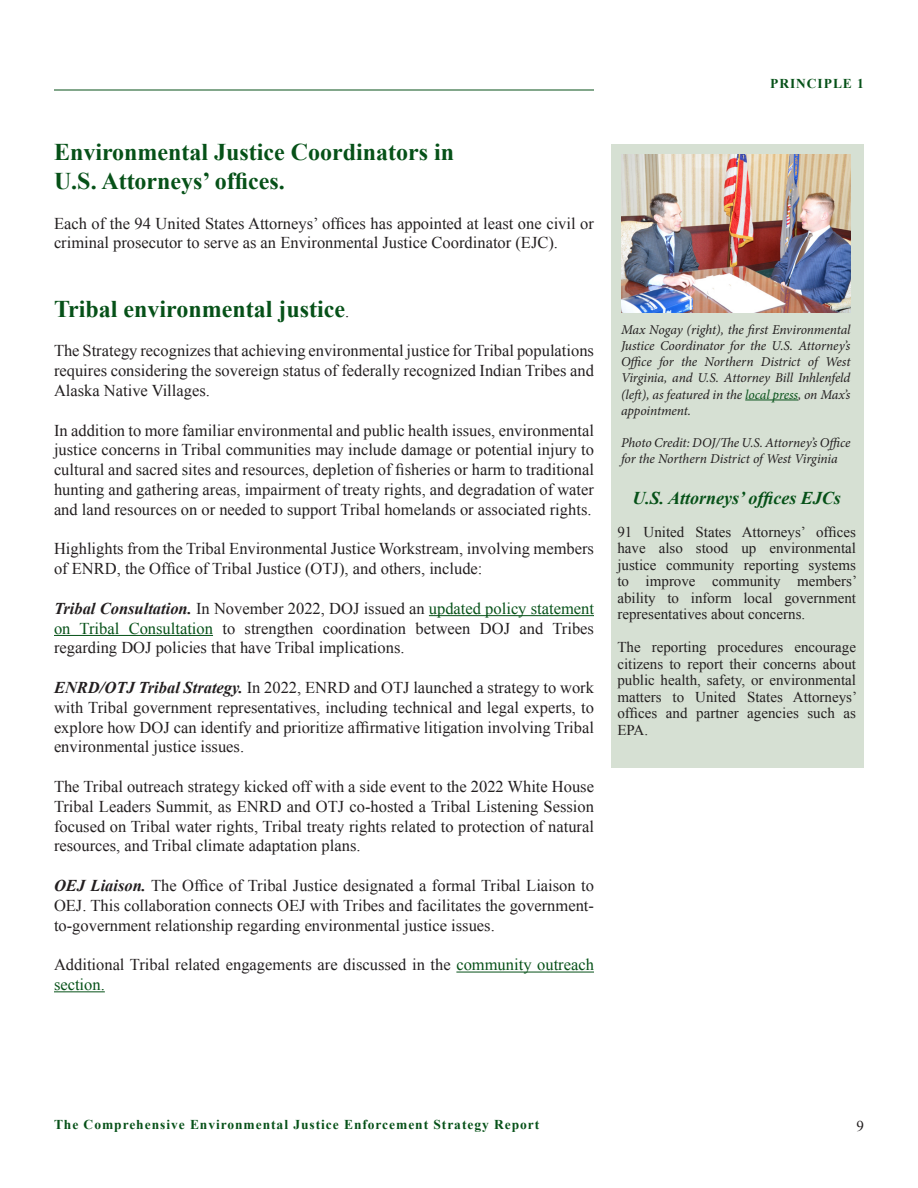
<style>
.page{position:relative;width:918px;height:1188px;background:#fff}
.page>*{position:absolute;margin:0;border:0;box-sizing:border-box;transform-origin:0 0}
.t1{font:700 24px "Times New Roman";color:#065118}
.t2{font:italic 700 18px "Times New Roman";color:#065118}
.t3{font:16.5px/19.8px "Times New Roman";color:#231f20;text-align:justify}
.t4{font:15px/16.5px "Times New Roman";color:#231f20;text-align:justify}
.t5{font:italic 13.5px/16.2px "Minion Pro";letter-spacing:-.01em;color:#231f20;text-align:justify}
.t6{font:700 13.5px "Times New Roman";letter-spacing:.07em;color:#065118}
.s1{font-weight:400;font-size:16.5px;color:#231f20}
.s2{font-weight:700;font-style:italic}
.s3{color:#065118}
</style>
<div class="page">
<hr style="left:54px;top:90px;width:540px;height:1px;background:#065118">
<hr style="left:429px;top:615px;width:165px;height:1px;background:#065118">
<hr style="left:54px;top:635px;width:159px;height:1px;background:#065118">
<hr style="left:456px;top:972px;width:138px;height:1px;background:#065118">
<hr style="left:54px;top:991px;width:51px;height:1px;background:#065118">
<div style="left:611px;top:144px;width:253px;height:624px;background:#d6e0d3"></div>
<img style="left:621px;top:155px;width:229px;height:158px">
<hr style="left:745px;top:400px;width:53px;height:1px;background:#065118">
<p class="t6" style="left:770px;top:74px;width:95px">PRINCIPLE 1</p>
<p class="t1" style="left:54px;top:136px;width:402px">Environmental Justice Coordinators in</p>
<p class="t1" style="left:54px;top:164px;width:232px">U.S. Attorneys’ offices.</p>
<p class="t3" style="left:54px;top:213px;width:542px">Each of the 94 United States Attorneys’ offices has appointed at least one civil or criminal prosecutor to serve as an Environmental Justice Coordinator (EJC).</p>
<p class="t1" style="left:54px;top:292px;width:297px">Tribal environmental justice<span class="s1">.</span></p>
<p class="t3" style="left:54px;top:341px;width:542px">The Strategy recognizes that achieving environmental justice for Tribal populations requires considering the sovereign status of federally recognized Indian Tribes and Alaska Native Villages.</p>
<p class="t3" style="left:54px;top:420px;width:542px">In addition to more familiar environmental and public health issues, environmental justice concerns in Tribal communities may include damage or potential injury to cultural and sacred sites and resources, depletion of fisheries or harm to traditional hunting and gathering areas, impairment of treaty rights, and degradation of water and land resources on or needed to support Tribal homelands or associated rights.</p>
<p class="t3" style="left:54px;top:539px;width:542px">Highlights from the Tribal Environmental Justice Workstream, involving members of ENRD, the Office of Tribal Justice (OTJ), and others, include:</p>
<p class="t3" style="left:54px;top:598px;width:542px"><span class="s2">Tribal Consultation.</span> In November 2022, DOJ issued an <span class="s3">updated policy statement on Tribal Consultation</span> to strengthen coordination between DOJ and Tribes regarding DOJ policies that have Tribal implications.</p>
<p class="t3" style="left:54px;top:677px;width:542px"><span class="s2">ENRD/OTJ Tribal Strategy.</span> In 2022, ENRD and OTJ launched a strategy to work with Tribal government representatives, including technical and legal experts, to explore how DOJ can identify and prioritize affirmative litigation involving Tribal environmental justice issues.</p>
<p class="t3" style="left:54px;top:776px;width:542px">The Tribal outreach strategy kicked off with a side event to the 2022 White House Tribal Leaders Summit, as ENRD and OTJ co-hosted a Tribal Listening Session focused on Tribal water rights, Tribal treaty rights related to protection of natural resources, and Tribal climate adaptation plans.</p>
<p class="t3" style="left:54px;top:875px;width:542px"><span class="s2">OEJ Liaison.</span> The Office of Tribal Justice designated a formal Tribal Liaison to OEJ. This collaboration connects OEJ with Tribes and facilitates the government&shy;to-government relationship regarding environmental justice issues.</p>
<p class="t3" style="left:54px;top:955px;width:542px">Additional Tribal related engagements are discussed in the <span class="s3">community outreach section.</span></p>
<p class="t5" style="left:621px;top:321px;width:231px">Max Nogay (right), the first Environmental Justice Coordinator for the U.S. Attorney’s Office for the Northern District of West Virginia, and U.S. Attorney Bill Inhlenfeld (left), as featured in the <span class="s3">local press</span>, on Max’s appointment.</p>
<p class="t5" style="left:621px;top:435px;width:231px">Photo Credit: DOJ/The U.S. Attorney’s Office for the Northern District of West Virginia</p>
<p class="t2" style="left:632px;top:485px;width:210px">U.S. Attorneys’ offices EJCs</p>
<p class="t4" style="left:617px;top:523px;width:241px">91 United States Attorneys’ offices have also stood up environmental justice community reporting systems to improve community members’ ability to inform local government representatives about concerns.</p>
<p class="t4" style="left:617px;top:639px;width:241px">The reporting procedures encourage citizens to report their concerns about public health, safety, or environmental matters to United States Attorneys’ offices and partner agencies such as EPA.</p>
<p class="t6" style="left:54px;top:1115px;width:487px">The Comprehensive Environmental Justice Enforcement Strategy Report</p>
<p class="t4" style="left:856px;top:1118px;width:9px">9</p>
</div>
